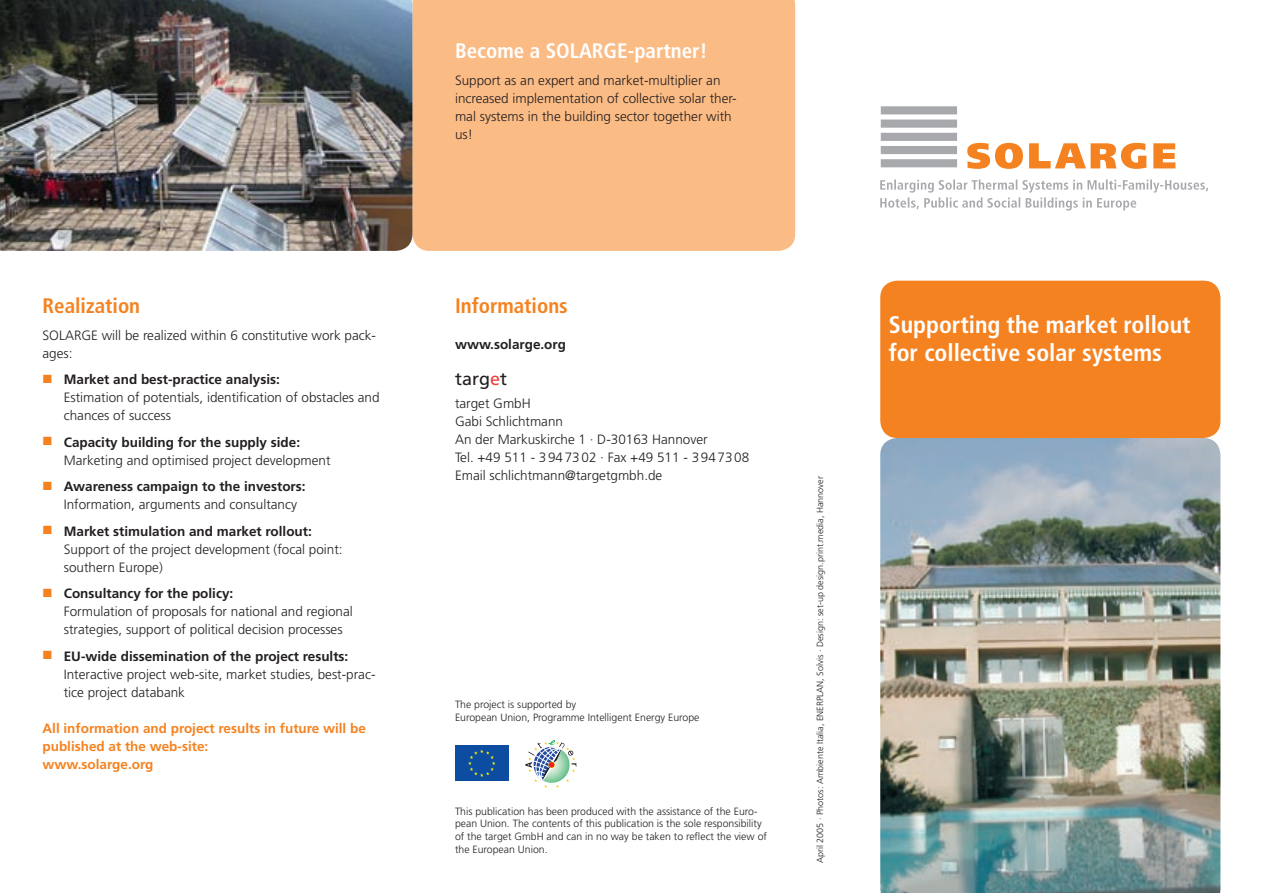
<style>
.page{position:relative;width:1263px;height:893px;background:#fff}
.page>*{position:absolute;margin:0;border:0;box-sizing:border-box;transform-origin:0 0}
.t1{font:700 condensed 24px/28.8px "Frutiger";color:#fff}
.t2{font:700 condensed 21px "Frutiger";color:#fff}
.t3{font:700 condensed 21px "Frutiger";color:#f58220}
.t4{font:18px "Frutiger";color:#231f20}
.t5{font:300 13.5px/18px "Frutiger";color:#231f20}
.t6{font:700 13.5px "Frutiger";color:#231f20}
.t7{font:700 13.5px/18px "Frutiger";color:#f58220}
.t8{font:300 10.5px/12.6px "Frutiger";color:#231f20}
.t9{font:300 9px "Frutiger";color:#231f20}
.s1{color:#ee3f3c}
</style>
<div class="page">
<div style="left:880px;top:281px;width:340px;height:157px;background:#f58220"></div>
<img style="left:880px;top:438px;width:340px;height:455px">
<div style="left:412px;top:0;width:383px;height:251px;background:#fbbb85"></div>
<svg style="left:967px;top:143px;width:56px;height:26px"></svg>
<svg style="left:1029px;top:143px;width:117px;height:26px"></svg>
<svg style="left:1153px;top:143px;width:22px;height:25px"></svg>
<svg style="left:880px;top:179px;width:328px;height:32px"></svg>
<div style="left:881px;top:159px;width:76px;height:8px;background:#a8a9ad"></div>
<div style="left:881px;top:146px;width:76px;height:8px;background:#a8a9ad"></div>
<div style="left:881px;top:133px;width:76px;height:8px;background:#a8a9ad"></div>
<div style="left:881px;top:120px;width:76px;height:8px;background:#a8a9ad"></div>
<div style="left:881px;top:106px;width:76px;height:8px;background:#a8a9ad"></div>
<img style="left:0;top:0;width:412px;height:251px">
<svg style="left:525px;top:740px;width:51px;height:47px"></svg>
<div style="left:455px;top:745px;width:54px;height:36px;background:#0d4da1"></div>
<svg style="left:468px;top:749px;width:28px;height:28px"></svg>
<h2 class="t3" style="left:43px;top:294px;width:99px">Realization</h2>
<p class="t5" style="left:43px;top:326px;width:335px">SOLARGE will be realized within 6 constitutive work pack&shy;ages:</p>
<p class="t6" style="left:64px;top:372px;width:218px">Market and best-practice analysis:</p>
<p class="t5" style="left:64px;top:389px;width:317px">Estimation of potentials, identification of obstacles and chances of success</p>
<p class="t6" style="left:64px;top:434px;width:238px">Capacity building for the supply side:</p>
<p class="t5" style="left:64px;top:451px;width:268px">Marketing and optimised project development</p>
<p class="t6" style="left:64px;top:479px;width:243px">Awareness campaign to the investors:</p>
<p class="t5" style="left:64px;top:496px;width:235px">Information, arguments and consultancy</p>
<p class="t6" style="left:64px;top:523px;width:250px">Market stimulation and market rollout:</p>
<p class="t5" style="left:64px;top:540px;width:280px">Support of the project development (focal point: southern Europe)</p>
<p class="t6" style="left:64px;top:586px;width:171px">Consultancy for the policy:</p>
<p class="t5" style="left:64px;top:603px;width:291px">Formulation of proposals for national and regional strategies, support of political decision processes</p>
<p class="t6" style="left:64px;top:648px;width:286px">EU-wide dissemination of the project results:</p>
<p class="t5" style="left:64px;top:665px;width:313px">Interactive project web-site, market studies, best-prac&shy;tice project databank</p>
<p class="t7" style="left:43px;top:719px;width:325px">All information and project results in future will be published at the web-site:<br>www.solarge.org</p>
<h2 class="t2" style="left:455px;top:39px;width:254px">Become a SOLARGE-partner!</h2>
<p class="t5" style="left:455px;top:71px;width:283px">Support as an expert and market-multiplier an increased implementation of collective solar ther&shy;mal systems in the building sector together with us!</p>
<h2 class="t3" style="left:455px;top:294px;width:114px">Informations</h2>
<p class="t6" style="left:455px;top:337px;width:113px">www.solarge.org</p>
<h3 class="t4" style="left:455px;top:369px;width:54px">targ<span class="s1">e</span>t</h3>
<p class="t5" style="left:455px;top:394px;width:296px">target GmbH<br>Gabi Schlichtmann<br>An der Markuskirche 1 · D-30163 Hannover<br>Tel. +49 511 - 3 94 73 02 · Fax +49 511 - 3 94 73 08<br>Email schlichtmann@targetgmbh.de</p>
<p class="t8" style="left:455px;top:698px;width:246px">The project is supported by<br>European Union, Programme Intelligent Energy Europe</p>
<p class="t8" style="left:455px;top:805px;width:313px">This publication has been produced with the assistance of the Euro&shy;pean Union. The contents of this publication is the sole responsibility of the target GmbH and can in no way be taken to reflect the view of the European Union.</p>
<p class="t9" style="left:815px;top:863px;width:389px;rotate:-90deg">April 2005 · Photos: Ambiente Italia, ENERPLAN, Solvis · Design: set-up design.print.media, Hannover</p>
<h1 class="t1" style="left:889px;top:310px;width:303px">Supporting the market rollout for collective solar systems</h1>
</div>
